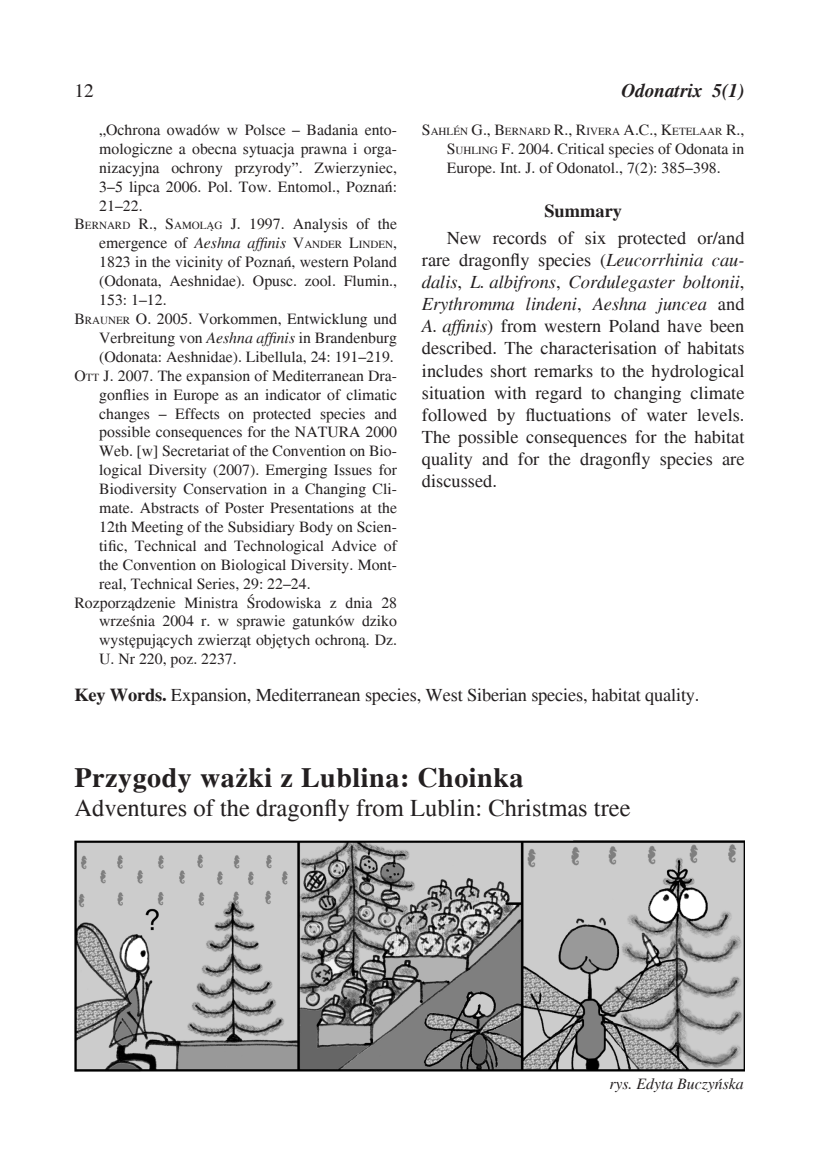
<style>
.page{position:relative;width:819px;height:1166px;background:#fff}
.page>*{position:absolute;margin:0;border:0;box-sizing:border-box;transform-origin:0 0}
.t1{font:700 28px "Times";letter-spacing:.02em;color:#231f20}
.t2{font:24.5px "Times";color:#231f20}
.t3{font:italic 700 19.25px "Times";color:#231f20}
.t4{font:19.25px "Times";color:#231f20}
.t5{font:18.38px/22.1px "Times";letter-spacing:-.01em;color:#231f20;text-align:justify}
.t6{font:700 18.38px "Times";color:#231f20}
.t7{font:15.75px/18.9px "Times";color:#231f20}
.t8{font:italic 15.75px "Times";color:#231f20}
.t9{font:11.03px "Times";color:#231f20}
.s1{color:#fff}
.s2{font-style:inherit}
.s3{font-size:11.03px}
.s4{font-style:normal}
.s5{font-style:normal;font-size:11.03px}
.s6{font-style:italic}
.s7{font-size:15.75px}
.s8{font-weight:700}
</style>
<div class="page">
<img style="left:74px;top:840px;width:670px;height:232px">
<p class="t4" style="left:74px;top:80px;width:21px">12</p>
<p class="t3" style="left:621px;top:80px;width:124px">Odonatrix<span class="s1">o</span>5(1)</p>
<p class="t7" style="left:99px;top:120px;width:299px">„Ochrona owadów w Polsce – Badania ento-</p>
<p class="t7" style="left:99px;top:139px;width:299px">mologiczne a obecna sytuacja prawna i orga-</p>
<p class="t7" style="left:99px;top:158px;width:299px">nizacyjna ochrony przyrody”. Zwierzyniec,</p>
<p class="t7" style="left:99px;top:177px;width:299px">3–5 lipca 2006. Pol. Tow. Entomol., Poznań:</p>
<p class="t7" style="left:99px;top:196px;width:45px">21–22.</p>
<p class="t7" style="left:74px;top:215px;width:324px"><span class="s2">B</span><span class="s3">ERNARD</span> R., <span class="s2">S</span><span class="s3">AMOLĄG</span> J. 1997. Analysis of the</p>
<p class="t8" style="left:99px;top:234px;width:299px"><span class="s4">emergence of</span> Aeshna affinis <span class="s4">V</span><span class="s5">ANDER</span> <span class="s4">L</span><span class="s5">INDEN</span><span class="s4">,</span></p>
<p class="t7" style="left:99px;top:253px;width:299px">1823 in the vicinity of Poznań, western Poland</p>
<p class="t7" style="left:99px;top:272px;width:299px">(Odonata, Aeshnidae). Opusc. zool. Flumin.,</p>
<p class="t7" style="left:99px;top:290px;width:69px">153: 1–12.</p>
<p class="t7" style="left:74px;top:309px;width:324px"><span class="s2">B</span><span class="s3">RAUNER</span> O. 2005. Vorkommen, Entwicklung und</p>
<p class="t7" style="left:99px;top:328px;width:299px">Verbreitung von <span class="s6">Aeshna affinis</span> in Brandenburg</p>
<p class="t7" style="left:99px;top:347px;width:296px">(Odonata: Aeshnidae). Libellula, 24: 191–219.</p>
<p class="t7" style="left:74px;top:366px;width:324px"><span class="s2">O</span><span class="s3">TT</span> J. 2007. The expansion of Mediterranean Dra-</p>
<p class="t7" style="left:99px;top:385px;width:299px">gonflies in Europe as an indicator of climatic</p>
<p class="t7" style="left:99px;top:404px;width:299px">changes – Effects on protected species and</p>
<p class="t7" style="left:99px;top:423px;width:299px">possible consequences for the NATURA 2000</p>
<p class="t7" style="left:99px;top:442px;width:299px">Web. [w] Secretariat of the Convention on Bio-</p>
<p class="t7" style="left:99px;top:461px;width:299px">logical Diversity (2007). Emerging Issues for</p>
<p class="t7" style="left:99px;top:479px;width:299px">Biodiversity Conservation in a Changing Cli-</p>
<p class="t7" style="left:99px;top:498px;width:299px">mate. Abstracts of Poster Presentations at the</p>
<p class="t7" style="left:99px;top:517px;width:299px">12th Meeting of the Subsidiary Body on Scien-</p>
<p class="t7" style="left:99px;top:536px;width:299px">tific, Technical and Technological Advice of</p>
<p class="t7" style="left:99px;top:555px;width:299px">the Convention on Biological Diversity. Mont-</p>
<p class="t7" style="left:99px;top:574px;width:213px">real, Technical Series, 29: 22–24.</p>
<p class="t7" style="left:74px;top:593px;width:324px">Rozporządzenie Ministra Środowiska z dnia 28</p>
<p class="t7" style="left:99px;top:612px;width:299px">września 2004 r. w sprawie gatunków dziko</p>
<p class="t7" style="left:99px;top:631px;width:299px">występujących zwierząt objętych ochroną. Dz.</p>
<p class="t7" style="left:99px;top:650px;width:139px">U. Nr 220, poz. 2237.</p>
<p class="t9" style="left:422px;top:125px;width:324px"><span class="s7">S</span>AHLÉN <span class="s7">G.,</span> <span class="s7">B</span>ERNARD <span class="s7">R.,</span> <span class="s7">R</span>IVERA <span class="s7">A.C.,</span> <span class="s7">K</span>ETELAAR <span class="s7">R.,</span></p>
<p class="t7" style="left:446px;top:139px;width:299px"><span class="s2">S</span><span class="s3">UHLING</span> F. 2004. Critical species of Odonata in<br>Europe. Int. J. of Odonatol., 7(2): 385–398.</p>
<p class="t6" style="left:544px;top:200px;width:79px">Summary</p>
<p class="t5" style="left:422px;top:227px;width:324px;text-indent:25px">New records of six protected or/and rare dragonfly species (<span class="s6">Leucorrhinia cau&shy;dalis</span>, <span class="s6">L. albifrons</span>, <span class="s6">Cordulegaster boltonii</span>, <span class="s6">Erythromma lindeni</span>, <span class="s6">Aeshna juncea</span> and <span class="s6">A. affinis</span>) from western Poland have been described. The characterisation of habitats includes short remarks to the hydrological situation with regard to changing climate followed by fluctuations of water levels.<br>The possible consequences for the habitat quality and for the dragonfly species are discussed.</p>
<p class="t5" style="left:74px;top:684px;width:626px"><span class="s8">Key Words.</span> Expansion, Mediterranean species, West Siberian species, habitat quality.</p>
<h1 class="t1" style="left:74px;top:761px;width:450px">Przygody ważki z Lublina: Choinka</h1>
<h2 class="t2" style="left:74px;top:794px;width:557px">Adventures of the dragonfly from Lublin: Christmas tree</h2>
<p class="t8" style="left:609px;top:1075px;width:136px">rys. Edyta Buczyńska</p>
</div>
